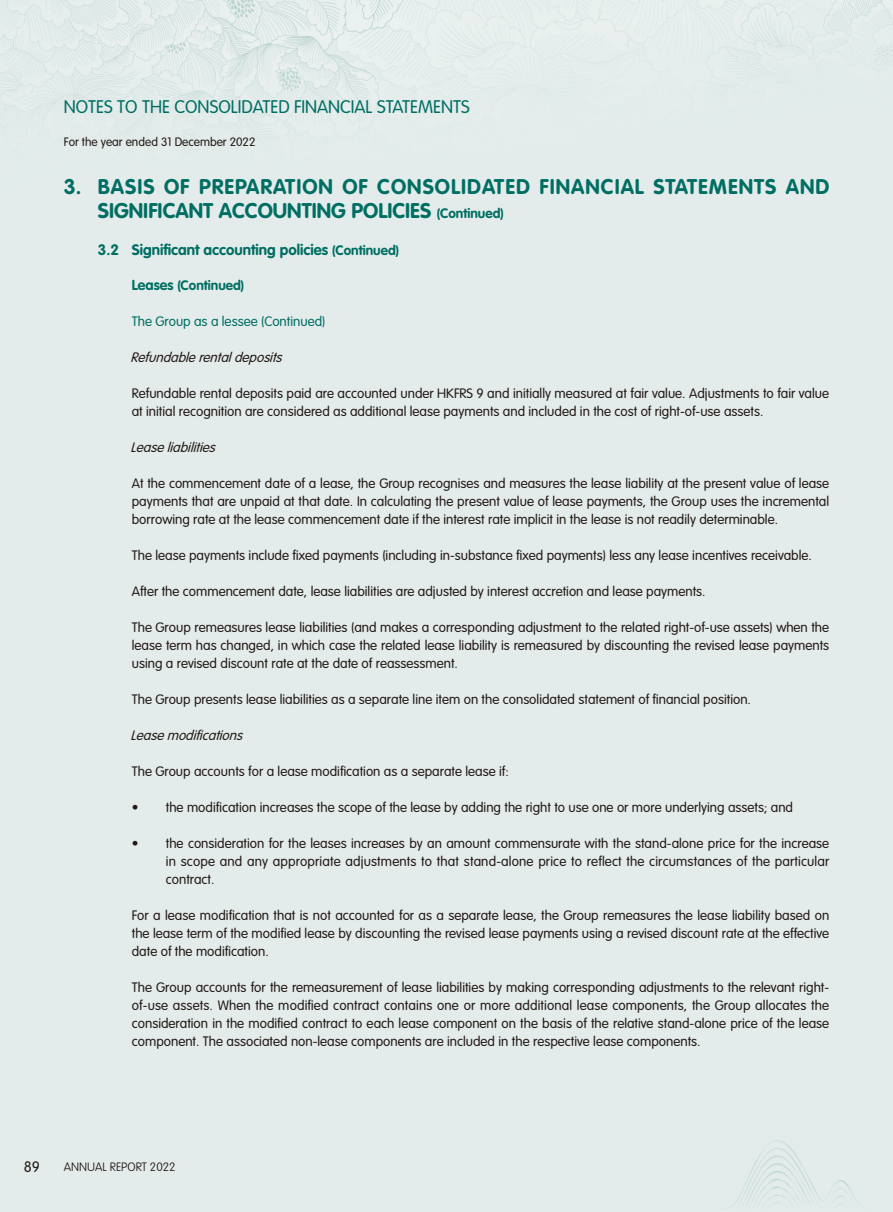
<style>
.page{position:relative;width:893px;height:1212px;background:#e3eceb}
.page>*{position:absolute;margin:0;border:0;box-sizing:border-box;transform-origin:0 0}
.t1{font:700 21px "VAG Rounded Std";letter-spacing:.045em;color:#006e63}
.t2{font:700 21px "VAG Rounded Std";color:#006e63}
.t3{font:300 18px "VAG Rounded Std";color:#006e63}
.t4{font:700 15px "VAG Rounded Std";color:#006e63}
.t5{font:300 15px "VAG Rounded Std";color:#231916}
.t6{font:300 13.5px/18px "VAG Rounded Std";color:#231916}
.t7{font:italic 300 13.5px "VAG Rounded Std";color:#231916}
.t8{font:700 13.5px "VAG Rounded Std";color:#006e63}
.t9{font:300 13.5px "VAG Rounded Std";color:#006e63}
.t10{font:300 12px "VAG Rounded Std";color:#231916}
.t11{font:100 12px "VAG Rounded Std";color:#231916}
.s1{font-size:14.25px}
</style>
<div class="page">
<h2 class="t3" style="left:64px;top:96px;width:408px">NOTES TO THE CONSOLIDATED FINANCIAL STATEMENTS</h2>
<p class="t10" style="left:64px;top:135px;width:193px">For the year ended 31 December 2022</p>
<h1 class="t1" style="left:64px;top:174px;width:19px">3.</h1>
<h1 class="t1" style="left:98px;top:174px;width:58px">BASIS</h1>
<h1 class="t1" style="left:164px;top:174px;width:170px">OF PREPARATION</h1>
<h1 class="t1" style="left:342px;top:174px;width:27px">OF</h1>
<h1 class="t1" style="left:377px;top:174px;width:154px">CONSOLIDATED</h1>
<h1 class="t2" style="left:98px;top:198px;width:335px">SIGNIFICANT ACCOUNTING POLICIES</h1>
<p class="t8" style="left:332px;top:242px;width:68px">(Continued(</p>
<p class="t8" style="left:437px;top:205px;width:68px">(Continued(</p>
<p class="t4" style="left:132px;top:241px;width:198px">Significant accounting policies</p>
<p class="t4" style="left:98px;top:241px;width:23px">3.2</p>
<h1 class="t1" style="left:540px;top:174px;width:106px">FINANCIAL</h1>
<h1 class="t1" style="left:653px;top:174px;width:125px">STATEMENTS</h1>
<h1 class="t1" style="left:786px;top:174px;width:45px">AND</h1>
<p class="t8" style="left:132px;top:278px;width:114px"><span class="s1">Leases</span> (Continued(</p>
<p class="t9" style="left:132px;top:313px;width:195px">The Group as a lessee (Continued(</p>
<p class="t7" style="left:131px;top:349px;width:157px">Refundable rental deposits</p>
<p class="t6" style="left:132px;top:384px;width:699px">Refundable rental deposits paid are accounted under HKFRS 9 and initially measured at fair value. Adjustments to fair value at initial recognition are considered as additional lease payments and included in the cost of right-of-use assets.</p>
<p class="t7" style="left:131px;top:439px;width:90px">Lease liabilities</p>
<p class="t6" style="left:132px;top:474px;width:699px;text-align:justify">At the commencement date of a lease, the Group recognises and measures the lease liability at the present value of lease payments that are unpaid at that date In. calculating the present value of lease payments, the Group uses the incremental borrowing rate at the lease commencement date if the interest rate implicit in the lease is not readily determinable.</p>
<p class="t6" style="left:132px;top:546px;width:682px">The lease payments include fixed payments (including in-substance fixed payments) less any lease incentives receivable.</p>
<p class="t6" style="left:132px;top:582px;width:575px">After the commencement date, lease liabilities are adjusted by interest accretion and lease payments.</p>
<p class="t6" style="left:132px;top:618px;width:699px;text-align:justify">The Group remeasures lease liabilities (and makes a corresponding adjustment to the related right-of-use assets) when the lease term has changed in, which case the related lease liability is remeasured by discounting the revised lease payments using a revised discount rate at the date of reassessment.</p>
<p class="t6" style="left:132px;top:690px;width:621px">The Group presents lease liabilities as a separate line item on the consolidated statement of financial position.</p>
<p class="t7" style="left:131px;top:727px;width:117px">Lease modifications</p>
<p class="t6" style="left:132px;top:762px;width:378px">The Group accounts for a lease modification as a separate lease :i f</p>
<p class="t6" style="left:166px;top:798px;width:629px">the modification increases the scope of the lease by adding the right to use one or more underlying assets; and</p>
<p class="t6" style="left:132px;top:798px;width:8px">•</p>
<p class="t6" style="left:132px;top:834px;width:8px">•</p>
<p class="t6" style="left:166px;top:834px;width:665px">the consideration for the leases increases by an amount commensurate with the stand-alone price for the increase</p>
<p class="t6" style="left:166px;top:852px;width:665px">in scope and any appropriate adjustments to that stand-alone price to reflect the circumstances of the particular contract.</p>
<p class="t6" style="left:132px;top:906px;width:699px;text-align:justify">For a lease modification that is not accounted for as a separate lease, the Group remeasures the lease liability based on the lease term of the modified lease by discounting the revised lease payments using a revised discount rate at the effective date of the modification.</p>
<p class="t6" style="left:132px;top:978px;width:699px">The Group accounts for the remeasurement of lease liabilities by making corresponding adjustments to the relevant right-</p>
<p class="t6" style="left:132px;top:1014px;width:699px">consideration in the modified contract to each lease component on the basis of the relative stand-alone price of the lease component. The associated non-lease components are included in the respective lease components.</p>
<p class="t6" style="left:132px;top:996px;width:699px">of-use assets. When the modified contract contains one or more additional lease components, the Group allocates the</p>
<p class="t5" style="left:24px;top:1158px;width:18px">89</p>
<p class="t11" style="left:64px;top:1160px;width:113px">ANNUAL REPORT 2022</p>
</div>
